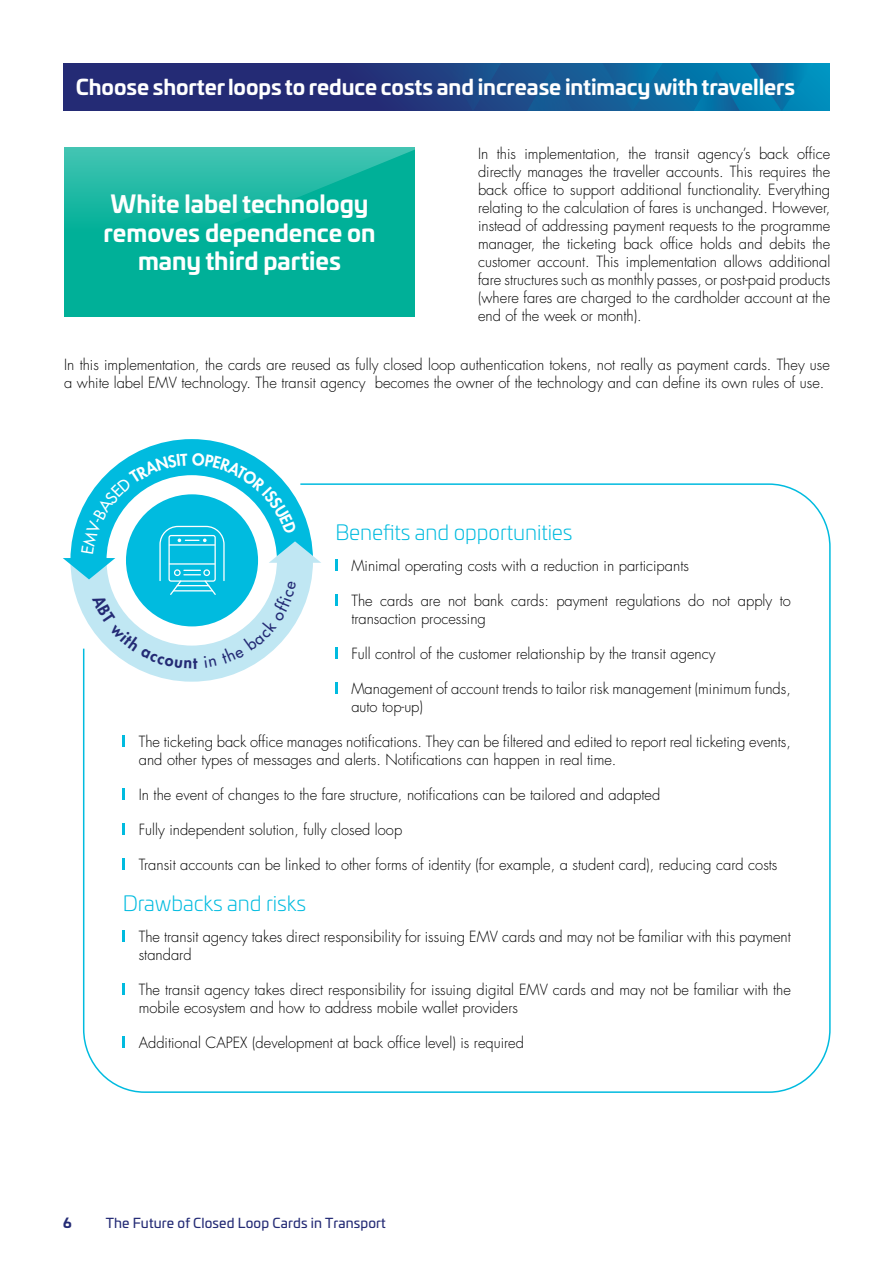
<style>
.page{position:relative;width:893px;height:1263px;background:#fff}
.page>*{position:absolute;margin:0;border:0;box-sizing:border-box;transform-origin:0 0}
.t1{font:700 24px/28.8px "Univia Pro";color:#fff;text-align:center}
.t2{font:700 21px "Univia Pro";letter-spacing:-.005em;color:#fff}
.t3{font:300 21px "Univia Pro";letter-spacing:-.005em;color:#00bbdf}
.t4{font:300 15px/18px "Futura LT";color:#000}
.t5{font:13.5px "Univia Pro";letter-spacing:.01em;color:#242b75}
.t6{font:700 13.5px "Univia Pro";color:#242b75}
</style>
<div class="page">
<div style="left:63px;top:63px;width:767px;height:48px;background:#242b75"></div>
<svg style="left:429px;top:63px;width:401px;height:48px;background:#10649c"></svg>
<div style="left:64px;top:147px;width:351px;height:170px;background:#00b098"></div>
<svg style="left:64px;top:147px;width:351px;height:72px"></svg>
<svg style="left:82px;top:483px;width:749px;height:610px"></svg>
<svg style="left:82px;top:596px;width:249px;height:104px"></svg>
<svg style="left:135px;top:439px;width:196px;height:157px"></svg>
<svg style="left:63px;top:453px;width:258px;height:216px"></svg>
<h2 class="t2" style="left:76px;top:71px;width:721px">Choose shorter loops to reduce costs and increase intimacy with travellers</h2>
<p class="t4" style="left:478px;top:145px;width:354px;text-align:justify">In this implementation, the transit agency’s back office directly manages the traveller accounts. This requires the back office to support additional functionality. Everything relating to the calculation of fares is unchanged. However, instead of addressing payment requests to the programme manager, the ticketing back office holds and debits the customer account. This implementation allows additional fare structures such as monthly passes, or post-paid products (where fares are charged to the cardholder account at the end of the week or month).</p>
<p class="t4" style="left:64px;top:355px;width:767px">In this implementation, the cards are reused as fully closed loop authentication tokens, not really as payment cards. They use a white label EMV technology. The transit agency becomes the owner of the technology and can define its own rules of use.</p>
<h1 class="t1" style="left:104px;top:188px;width:273px">White label technology removes dependence on many third parties</h1>
<h2 class="t3" style="left:335px;top:517px;width:239px">Benefits and opportunities</h2>
<p class="t4" style="left:351px;top:557px;width:339px">Minimal operating costs with a reduction in participants</p>
<p class="t4" style="left:351px;top:592px;width:441px">The cards are not bank cards: payment regulations do not apply to transaction processing</p>
<p class="t4" style="left:351px;top:645px;width:366px">Full control of the customer relationship by the transit agency</p>
<p class="t4" style="left:351px;top:680px;width:441px">Management of account trends to tailor risk management (minimum funds, auto top-up)</p>
<p class="t4" style="left:139px;top:733px;width:654px">The ticketing back office manages notifications. They can be filtered and edited to report real ticketing events, and other types of messages and alerts. Notifications can happen in real time.</p>
<p class="t4" style="left:139px;top:786px;width:523px">In the event of changes to the fare structure, notifications can be tailored and adapted</p>
<p class="t4" style="left:139px;top:821px;width:265px">Fully independent solution, fully closed loop</p>
<p class="t4" style="left:139px;top:856px;width:640px">Transit accounts can be linked to other forms of identity (for example, a student card), reducing card costs</p>
<h2 class="t3" style="left:123px;top:888px;width:185px">Drawbacks and risks</h2>
<p class="t4" style="left:139px;top:927px;width:654px">The transit agency takes direct responsibility for issuing EMV cards and may not be familiar with this payment standard</p>
<p class="t4" style="left:139px;top:980px;width:654px">The transit agency takes direct responsibility for issuing digital EMV cards and may not be familiar with the mobile ecosystem and how to address mobile wallet providers</p>
<p class="t4" style="left:139px;top:1033px;width:387px">Additional CAPEX (development at back office level) is required</p>
<p class="t6" style="left:63px;top:1212px;width:10px">6</p>
<p class="t5" style="left:106px;top:1212px;width:282px">The Future of Closed Loop Cards in Transport</p>
</div>
